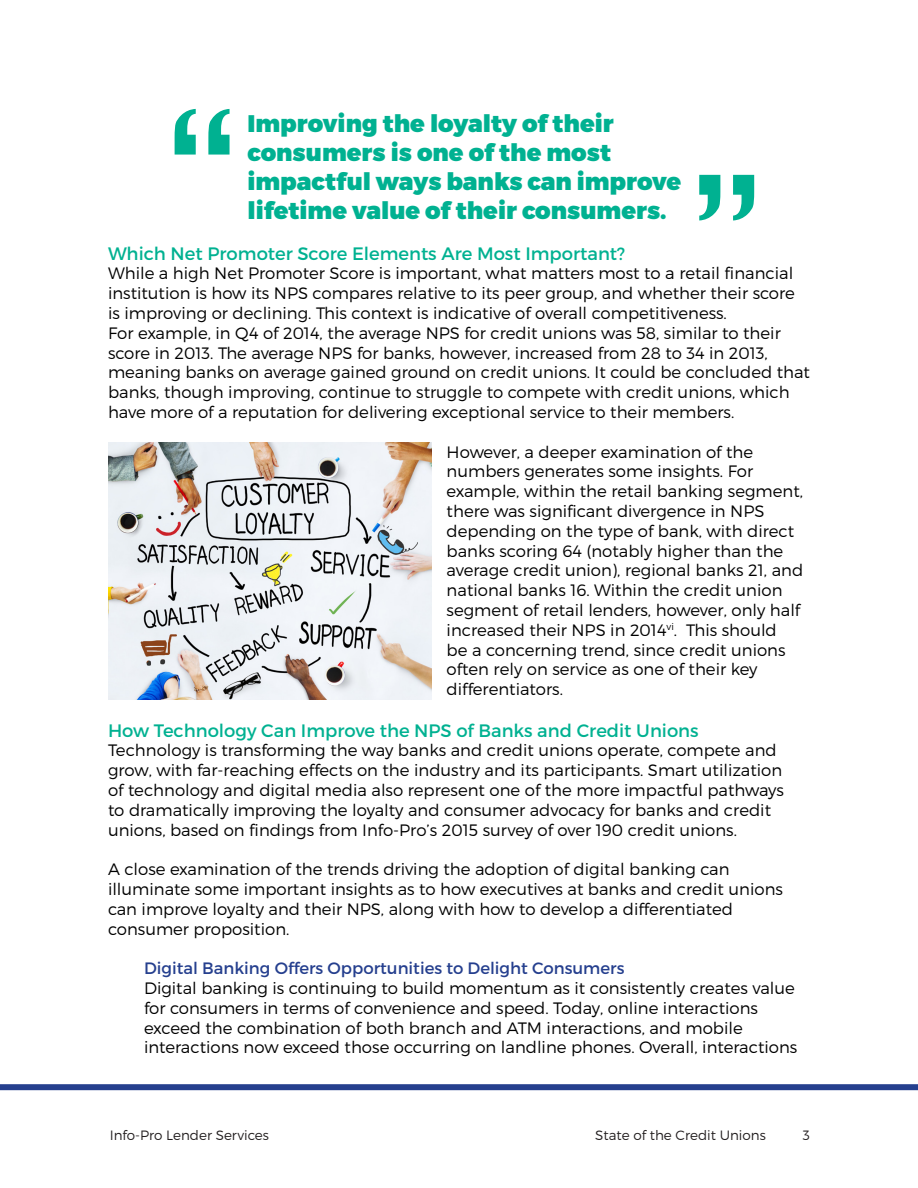
<style>
.page{position:relative;width:918px;height:1188px;background:#fff}
.page>*{position:absolute;margin:0;border:0;box-sizing:border-box;transform-origin:0 0}
.t1{font:900 24px/28.8px "Montserrat";color:#00b191}
.t2{font:18px "Montserrat";color:#00b191}
.t3{font:300 16.5px/19.8px "Montserrat";color:#000}
.t4{font:16.5px "Montserrat";color:#253f8e}
.t5{font:300 13.5px "Montserrat";color:#231f20}
</style>
<div class="page">
<div style="left:0;top:1084px;width:918px;height:6px;background:#253f8e"></div>
<svg style="left:699px;top:175px;width:55px;height:46px"></svg>
<svg style="left:175px;top:109px;width:55px;height:46px"></svg>
<img style="left:109px;top:443px;width:323px;height:257px">
<p class="t1" style="left:248px;top:110px;width:435px">Improving the loyalty of their consumers is one of the most impactful ways banks can improve lifetime value of their consumers.</p>
<p class="t2" style="left:108px;top:242px;width:519px">Which Net Promoter Score Elements Are Most Important?</p>
<p class="t3" style="left:108px;top:263px;width:689px;text-align:justify">While a high Net Promoter Score is important, what matters most to a retail financial institution is how its NPS compares relative to its peer group, and whether their score is improving or declining. This context is indicative of overall competitiveness.</p>
<p class="t3" style="left:108px;top:323px;width:704px">For example, in Q4 of 2014, the average NPS for credit unions was 58, similar to their score in 2013. The average NPS for banks, however, increased from 28 to 34 in 2013, meaning banks on average gained ground on credit unions. It could be concluded that banks, though improving, continue to struggle to compete with credit unions, which have more of a reputation for delivering exceptional service to their members.</p>
<p class="t3" style="left:447px;top:441px;width:358px">However, a deeper examination of the numbers generates some insights. For example, within the retail banking segment, there was significant divergence in NPS depending on the type of bank, with direct banks scoring 64 (notably higher than the average credit union), regional banks 21, and national banks 16. Within the credit union segment of retail lenders, however, only half increased their NPS in 2014<sup>vi</sup>. This should<br>be a concerning trend, since credit unions often rely on service as one of their key differentiators.</p>
<p class="t2" style="left:108px;top:719px;width:592px">How Technology Can Improve the NPS of Banks and Credit Unions</p>
<p class="t3" style="left:108px;top:740px;width:678px">Technology is transforming the way banks and credit unions operate, compete and grow, with far-reaching effects on the industry and its participants. Smart utilization of technology and digital media also represent one of the more impactful pathways to dramatically improving the loyalty and consumer advocacy for banks and credit unions, based on findings from Info-Pro’s 2015 survey of over 190 credit unions.</p>
<p class="t3" style="left:108px;top:859px;width:676px">A close examination of the trends driving the adoption of digital banking can illuminate some important insights as to how executives at banks and credit unions can improve loyalty and their NPS, along with how to develop a differentiated consumer proposition.</p>
<p class="t4" style="left:144px;top:958px;width:482px">Digital Banking Offers Opportunities to Delight Consumers</p>
<p class="t3" style="left:144px;top:978px;width:655px">Digital banking is continuing to build momentum as it consistently creates value for consumers in terms of convenience and speed. Today, online interactions exceed the combination of both branch and ATM interactions, and mobile interactions now exceed those occurring on landline phones. Overall, interactions</p>
<p class="t5" style="left:110px;top:1127px;width:161px">Info-Pro Lender Services</p>
<p class="t5" style="left:595px;top:1127px;width:172px">State of the Credit Unions</p>
<p class="t5" style="left:803px;top:1127px;width:9px">3</p>
</div>
